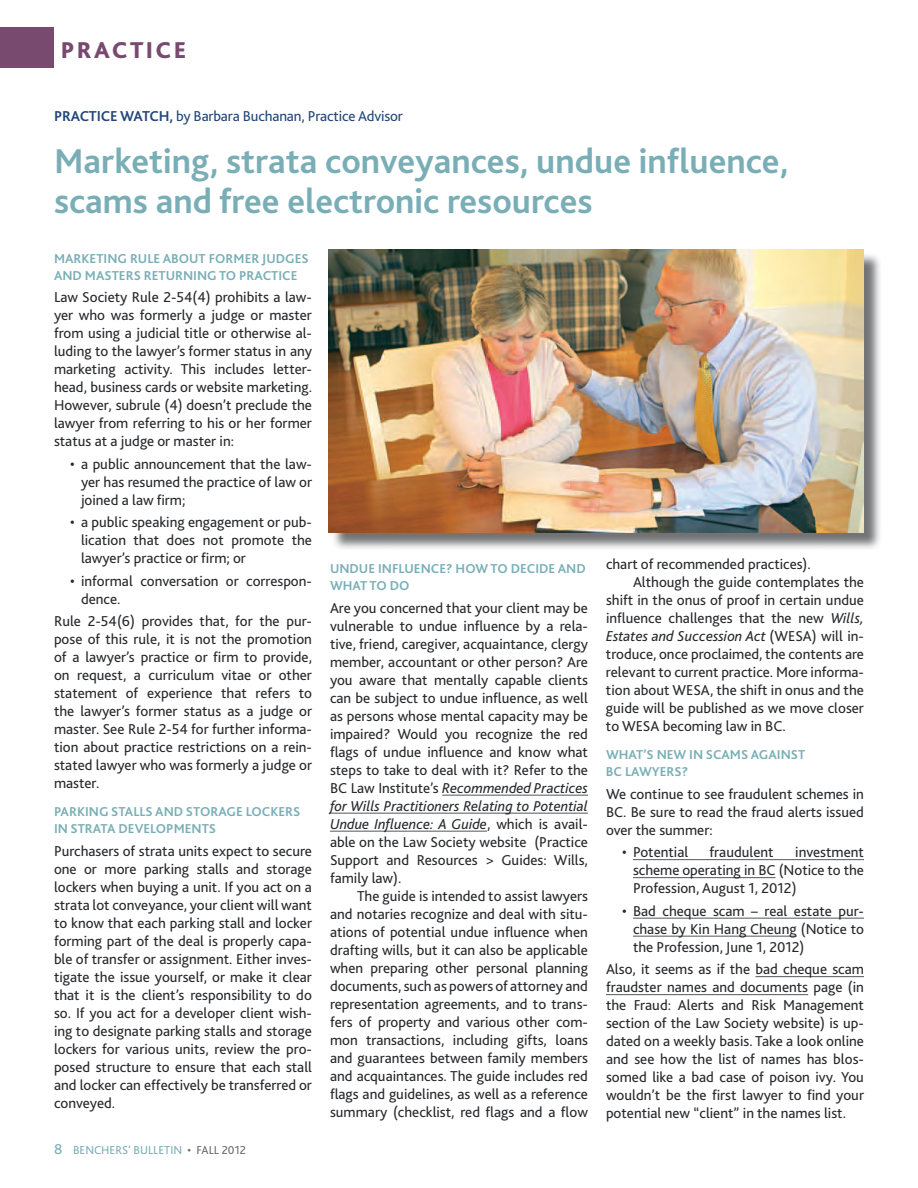
<style>
.page{position:relative;width:918px;height:1188px;background:#fff}
.page>*{position:absolute;margin:0;border:0;box-sizing:border-box;transform-origin:0 0}
.t1{font:700 36px/40.5px "Bliss 2";color:#79aeb6}
.t2{font:800 24px "Bliss 2";letter-spacing:.1em;color:#794a6f}
.t3{font:15px/18px "Bliss 2";color:#27282b;text-align:justify}
.t4{font:15px "Bliss 2";letter-spacing:-.01em;color:#23467a}
.t5{font:italic 15px "Bliss 2";color:#27282b}
.t6{font:700 15px "Bliss 2";color:#23467a}
.t7{font:700 13.5px/17.2px "Bliss 2";color:#79aeb6}
.t8{font:12px "Bliss 2";color:#79aeb6}
.s1{font-weight:700}
.s2{font-size:15px}
.s3{color:#696a6d}
.s4{font-style:italic}
.s5{font-style:normal}
</style>
<div class="page">
<div style="left:0;top:27px;width:54px;height:41px;background:#794a6f"></div>
<hr style="left:442px;top:795px;width:146px;height:1px;background:#545659">
<hr style="left:330px;top:813px;width:258px;height:1px;background:#545659">
<hr style="left:330px;top:831px;width:157px;height:1px;background:#545659">
<hr style="left:633px;top:859px;width:231px;height:1px;background:#545659">
<hr style="left:633px;top:877px;width:143px;height:1px;background:#545659">
<hr style="left:633px;top:918px;width:231px;height:1px;background:#545659">
<hr style="left:633px;top:936px;width:164px;height:1px;background:#545659">
<hr style="left:755px;top:976px;width:109px;height:1px;background:#545659">
<hr style="left:606px;top:994px;width:202px;height:1px;background:#545659">
<div style="left:331px;top:252px;width:552px;height:299px;background:#27282b;opacity:.65"></div>
<img style="left:328px;top:249px;width:536px;height:283px">
<h2 class="t2" style="left:61px;top:35px;width:127px">PRACTICE</h2>
<p class="t6" style="left:54px;top:107px;width:72px">PRACTICE WAT</p>
<p class="t4" style="left:150px;top:107px;width:255px"><span class="s1">CH,</span> by Barbara Buchanan, Practice Advisor</p>
<h1 class="t1" style="left:54px;top:140px;width:736px">MARKETING, STRATA CONVEYANCES, UNDUE INFLUENCE,<br>SCAMS AND FREE ELECTRONIC RESOURCES</h1>
<p class="t7" style="left:54px;top:249px;width:256px">MARKETING RULE ABOUT FORM ER JUDG ES<br>AND MASTERS RETURNING TO PRACTICE</p>
<p class="t3" style="left:54px;top:288px;width:260px">Law Society Rule 2-54(4) prohibits a law&shy;yer who was formerly a judge or master from using a judicial title or otherwise al&shy;luding to the lawyer’s former status in any marketing activity. This includes letter&shy;head, business cards or website marketing.<br>However, subrule (4) doesn’t preclude the lawyer from referring to his or her former status at a judge or master in:</p>
<p class="t3" style="left:81px;top:455px;width:233px;text-indent:-11px">• a public announcement that the law&shy;yer has resumed the practice of law or joined a law firm;</p>
<p class="t3" style="left:81px;top:513px;width:232px;text-indent:-11px">• a public speaking engagement or pub&shy;lication that does not promote the lawyer’s practice or firm; or</p>
<p class="t3" style="left:81px;top:572px;width:232px;text-indent:-11px">• informal conversation or correspon&shy;dence.</p>
<p class="t3" style="left:54px;top:612px;width:260px">Rule 2-54(6) provides that, for the pur&shy;pose of this rule, it is not the promotion of a lawyer’s practice or firm to provide, on request, a curriculum vitae or other statement of experience that refers to the lawyer’s former status as a judge or master. See Rule 2-54 for further informa&shy;tion about practice restrictions on a rein&shy;stated lawyer who was formerly a judge or master.</p>
<p class="t7" style="left:54px;top:803px;width:208px">PARKING STALLS AND STO RAG E LOCK</p>
<p class="t7" style="left:279px;top:803px;width:23px">ERS</p>
<p class="t7" style="left:54px;top:820px;width:112px">IN STRATA DEVELOPM</p>
<p class="t7" style="left:185px;top:820px;width:33px">ENTS</p>
<p class="t3" style="left:54px;top:842px;width:260px">Purchasers of strata units expect to secure one or more parking stalls and storage lockers when buying a unit. If you act on a strata lot conveyance, your client will want to know that each parking stall and locker forming part of the deal is properly capa&shy;ble of transfer or assignment. Either inves&shy;tigate the issue yourself, or make it clear that it is the client’s responsibility to do so. If you act for a developer client wish&shy;ing to designate parking stalls and storage lockers for various units, review the pro&shy;posed structure to ensure that each stall and locker can effectively be transferred or conveyed.</p>
<p class="t8" style="left:54px;top:1143px;width:193px"><span class="s2">8</span> BENCHERS’ BULLETIN <span class="s3">• FALL 2012</span></p>
<p class="t7" style="left:330px;top:560px;width:257px">UNDUE INFLUENCE? HOW TO DECIDE AND<br>WHAT TO DO</p>
<p class="t3" style="left:330px;top:599px;width:260px">Are you concerned that your client may be vulnerable to undue influence by a rela&shy;tive, friend, caregiver, acquaintance, clergy member, accountant or other person? Are you aware that mentally capable clients can be subject to undue influence, as well as persons whose mental capacity may be impaired? Would you recognize the red flags of undue influence and know what steps to take to deal with it? Refer to the BC Law Institute’s <span class="s4">Recommended Practices for Wills Practitioners Relating to Potential Undue Influence: A Guide</span>, which is avail&shy;able on the Law Society website (Practice Support and Resources &gt; Guides: Wills, family law).</p>
<p class="t3" style="left:330px;top:887px;width:260px;text-indent:27px">The guide is intended to assist lawyers and notaries recognize and deal with situ&shy;ations of potential undue influence when drafting wills, but it can also be applicable when preparing other personal planning documents, such as powers of attorney and representation agreements, and to trans&shy;fers of property and various other com&shy;mon transactions, including gifts, loans and guarantees between family members and acquaintances. The guide includes red flags and guidelines, as well as a reference summary (checklist, red flags and a flow</p>
<p class="t3" style="left:606px;top:555px;width:206px">chart of recommended practices).</p>
<p class="t3" style="left:633px;top:573px;width:232px">Although the guide contemplates the</p>
<p class="t3" style="left:606px;top:591px;width:260px">shift in the onus of proof in certain undue</p>
<p class="t3" style="left:606px;top:609px;width:259px">influence challenges that the new <span class="s4">Wills,</span></p>
<p class="t5" style="left:606px;top:627px;width:259px">Estates and Succession Act <span class="s5">(WESA) will in-</span></p>
<p class="t3" style="left:606px;top:645px;width:259px">troduce, once proclaimed, the contents are</p>
<p class="t3" style="left:606px;top:663px;width:260px">relevant to current practice. More informa-</p>
<p class="t3" style="left:606px;top:681px;width:259px">tion about WESA, the shift in onus and the</p>
<p class="t3" style="left:606px;top:699px;width:259px">guide will be published as we move closer</p>
<p class="t3" style="left:606px;top:717px;width:181px">to WESA becoming law in BC.</p>
<p class="t7" style="left:606px;top:746px;width:201px">WHAT’S NEW IN SCAM S AGAINST<br>BC LAWYERS?</p>
<p class="t3" style="left:606px;top:785px;width:260px">We continue to see fraudulent schemes in BC. Be sure to read the fraud alerts issued over the summer:</p>
<p class="t3" style="left:622px;top:843px;width:68px">• Potential</p>
<p class="t3" style="left:710px;top:843px;width:66px">fraudulent</p>
<p class="t3" style="left:633px;top:843px;width:233px;text-indent:162px">investment scheme operating in BC (Notice to the Profession, August 1, 2012)</p>
<p class="t3" style="left:633px;top:902px;width:233px;text-indent:-11px">• Bad cheque scam – real estate pur&shy;chase by Kin Hang Cheung (Notice to the Profession, June 1, 2012)</p>
<p class="t3" style="left:606px;top:960px;width:260px">Also, it seems as if the bad cheque scam fraudster names and documents page (in the Fraud: Alerts and Risk Management section of the Law Society website) is up&shy;dated on a weekly basis. Take a look online and see how the list of names has blos&shy;somed like a bad case of poison ivy. You wouldn’t be the first lawyer to find your potential new “client” in the names list.</p>
</div>
